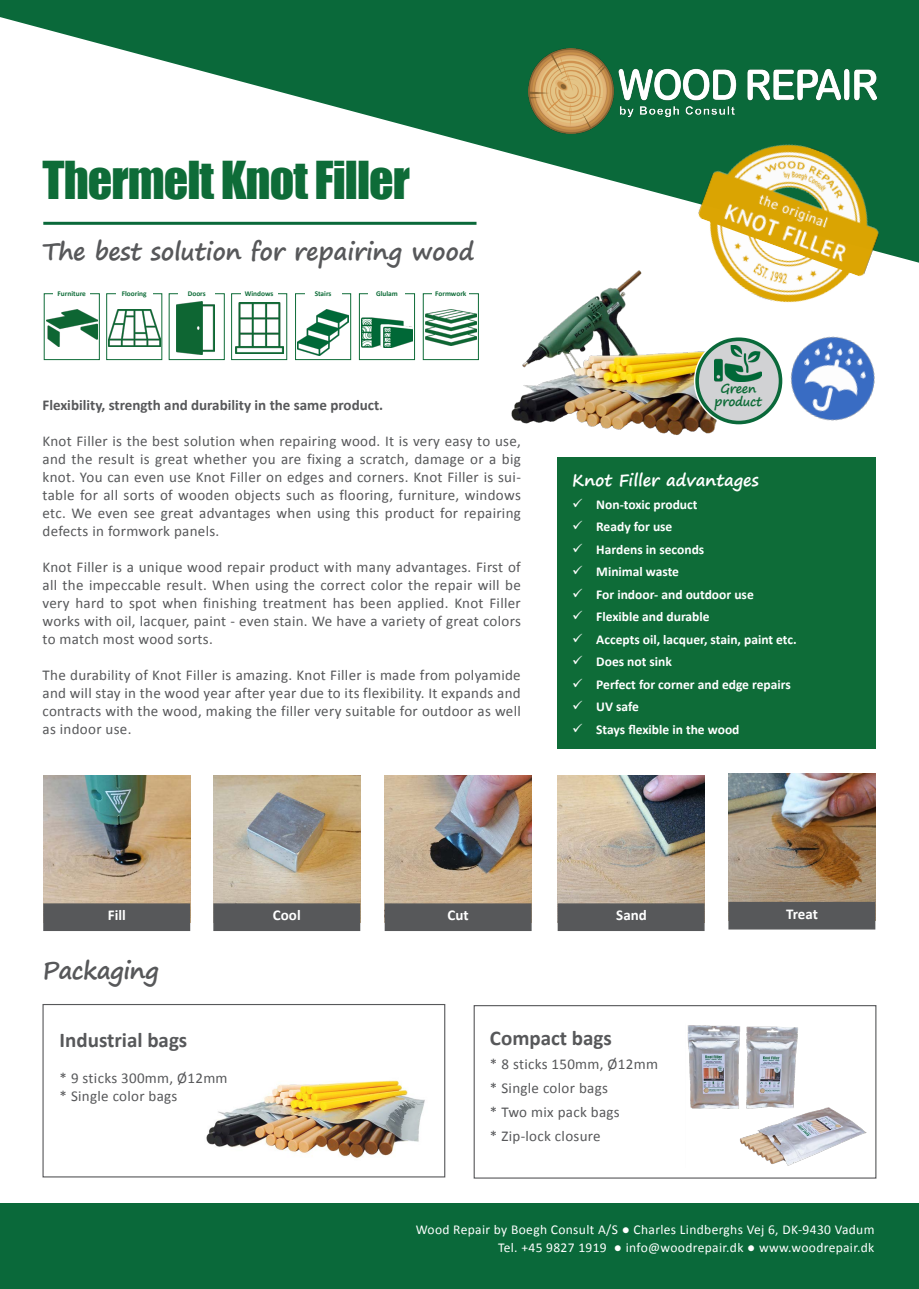
<style>
.page{position:relative;width:919px;height:1289px;background:#fff}
.page>*{position:absolute;margin:0;border:0;box-sizing:border-box;transform-origin:0 0}
.t1{font:48px "Impact";letter-spacing:-.02em;color:#0e6c38}
.t2{font:700 24px "Segoe Print";letter-spacing:-.01em;color:#57585a}
.Appetizer{font:700 21px "Calibri";color:#57585a}
.t3{font:700 16.5px "Segoe Print";color:#fff}
.Appetizer-2{font:15px/18px "Calibri";letter-spacing:.02em;color:#57585a;text-align:justify}
.Appetizer-3{font:700 15px "Calibri";color:#57585a}
.t4{font:700 15px "Calibri";color:#fff}
.t5{font:700 13.5px "Calibri";color:#fff}
.t6{font:13.5px "Calibri";letter-spacing:.025em;color:#fff}
.t7{font:700 12.6px "Segoe Print";letter-spacing:-.03em;color:#0e6c38}
.t8{font:700 7.35px "Calibri";color:#0e6c38}
</style>
<div class="page">
<div style="left:557px;top:457px;width:298px;height:291px;background:#0e6c38"></div>
<div style="left:473px;top:1005px;width:403px;height:173px;border:1px solid #57585a"></div>
<div style="left:42px;top:1003px;width:403px;height:174px;border:1px solid #57585a"></div>
<svg style="left:0;top:0;width:918px;height:263px"></svg>
<img style="left:528px;top:48px;width:348px;height:86px">
<img style="left:673px;top:115px;width:232px;height:188px">
<div style="left:0;top:1203px;width:918px;height:85px;background:#0a693a"></div>
<hr style="left:43px;top:222px;width:433px;height:3px;background:#0a693a">
<img style="left:728px;top:774px;width:147px;height:127px">
<img style="left:557px;top:775px;width:147px;height:128px">
<img style="left:384px;top:775px;width:147px;height:128px">
<img style="left:213px;top:775px;width:147px;height:128px">
<img style="left:43px;top:775px;width:147px;height:128px">
<div style="left:43px;top:903px;width:147px;height:28px;background:#57585a;border:2px solid #57585a"></div>
<div style="left:213px;top:903px;width:147px;height:28px;background:#57585a;border:2px solid #57585a"></div>
<div style="left:384px;top:903px;width:147px;height:28px;background:#57585a;border:2px solid #57585a"></div>
<div style="left:557px;top:903px;width:147px;height:28px;background:#57585a;border:2px solid #57585a"></div>
<div style="left:728px;top:901px;width:147px;height:28px;background:#57585a;border:2px solid #57585a"></div>
<div style="left:44px;top:293px;width:56px;height:67px;border:1px solid #0e6c38"></div>
<div style="left:106px;top:293px;width:56px;height:67px;border:1px solid #0e6c38"></div>
<div style="left:169px;top:293px;width:56px;height:67px;border:1px solid #0e6c38"></div>
<div style="left:231px;top:293px;width:56px;height:67px;border:1px solid #0e6c38"></div>
<div style="left:423px;top:293px;width:56px;height:67px;border:1px solid #0e6c38"></div>
<div style="left:359px;top:293px;width:56px;height:67px;border:1px solid #0e6c38"></div>
<div style="left:295px;top:293px;width:56px;height:67px;border:1px solid #0e6c38"></div>
<div style="left:54px;top:287px;width:36px;height:12px;background:#fff"></div>
<div style="left:432px;top:287px;width:37px;height:12px;background:#fff"></div>
<div style="left:369px;top:287px;width:36px;height:12px;background:#fff"></div>
<div style="left:305px;top:287px;width:36px;height:12px;background:#fff"></div>
<div style="left:241px;top:287px;width:36px;height:12px;background:#fff"></div>
<div style="left:179px;top:287px;width:36px;height:12px;background:#fff"></div>
<div style="left:116px;top:287px;width:36px;height:12px;background:#fff"></div>
<img style="left:46px;top:309px;width:51px;height:37px">
<img style="left:108px;top:309px;width:52px;height:37px">
<img style="left:176px;top:301px;width:39px;height:54px">
<img style="left:235px;top:302px;width:48px;height:52px">
<img style="left:425px;top:309px;width:51px;height:37px">
<img style="left:361px;top:317px;width:51px;height:30px">
<img style="left:297px;top:309px;width:52px;height:47px">
<img style="left:206px;top:1080px;width:219px;height:78px">
<img style="left:687px;top:1025px;width:179px;height:141px">
<div style="left:563px;top:457px;width:312px;height:291px;background:#0e6c38"></div>
<img style="left:505px;top:242px;width:250px;height:193px">
<div style="left:695px;top:338px;width:86px;height:86px;background:#d1d2d4;border-radius:50%"></div>
<div style="left:694px;top:336px;width:89px;height:90px;border:4px solid #fff;border-radius:50%"></div>
<div style="left:695px;top:337px;width:87px;height:87px;border:4px solid #0a693a;border-radius:50%"></div>
<img style="left:714px;top:346px;width:47px;height:35px">
<img style="left:790px;top:336px;width:85px;height:85px">
<p class="t1" style="left:43px;top:143px;width:369px">Thermelt Knot Filler</p>
<p class="t2" style="left:43px;top:230px;width:433px">The best solution for repairing wood</p>
<p class="t8" style="left:58px;top:289px;width:30px">Furniture</p>
<p class="t8" style="left:122px;top:289px;width:26px">Flooring</p>
<p class="t8" style="left:188px;top:289px;width:20px">Doors</p>
<p class="t8" style="left:245px;top:289px;width:30px">Windows</p>
<p class="t8" style="left:314px;top:289px;width:18px">Stairs</p>
<p class="t8" style="left:376px;top:289px;width:23px">Glulam</p>
<p class="t8" style="left:435px;top:289px;width:33px">Formwork</p>
<p class="Appetizer-3" style="left:43px;top:395px;width:342px">Flexibility, strength and durability in the same product.</p>
<p class="Appetizer-2" style="left:43px;top:432px;width:480px">Knot Filler is the best solution when repairing wood. It is very easy to use, and the result is great whether you are fixing a scratch, damage or a big knot. You can even use Knot Filler on edges and corners. Knot Filler is sui&shy;table for all sorts of wooden objects such as flooring, furniture, windows etc. We even see great advantages when using this product for repairing defects in formwork panels.</p>
<p class="Appetizer-2" style="left:43px;top:558px;width:480px">Knot Filler is a unique wood repair product with many advantages. First of all the impeccable result. When using the correct color the repair will be very hard to spot when finishing treatment has been applied. Knot Filler works with oil, lacquer, paint - even stain. We have a variety of great colors to match most wood sorts.</p>
<p class="Appetizer-2" style="left:43px;top:666px;width:480px">The durability of Knot Filler is amazing. Knot Filler is made from polyamide and will stay in the wood year after year due to its flexibility. It expands and contracts with the wood, making the filler very suitable for outdoor as well as indoor use.</p>
<p class="t7" style="left:720px;top:377px;width:37px">Green</p>
<p class="t7" style="left:714px;top:390px;width:49px">product</p>
<p class="t3" style="left:572px;top:465px;width:188px">Knot Filler advantages</p>
<p class="t5" style="left:572px;top:495px;width:127px">✓ Non-toxic product</p>
<p class="t5" style="left:572px;top:518px;width:102px">✓ Ready for use</p>
<p class="t5" style="left:572px;top:540px;width:134px">✓ Hardens in seconds</p>
<p class="t5" style="left:572px;top:563px;width:108px">✓ Minimal waste</p>
<p class="t5" style="left:572px;top:585px;width:183px">✓ For indoor- and outdoor use</p>
<p class="t5" style="left:572px;top:608px;width:139px">✓ Flexible and durable</p>
<p class="t5" style="left:572px;top:630px;width:226px">✓ Accepts oil, lacquer, stain, paint etc.</p>
<p class="t5" style="left:572px;top:653px;width:101px">✓ Does not sink</p>
<p class="t5" style="left:572px;top:675px;width:220px">✓ Perfect for corner and edge repairs</p>
<p class="t5" style="left:572px;top:698px;width:68px">✓ UV safe</p>
<p class="t5" style="left:572px;top:720px;width:169px">✓ Stays flexible in the wood</p>
<p class="t4" style="left:108px;top:905px;width:19px">Fill</p>
<p class="t4" style="left:273px;top:905px;width:29px">Cool</p>
<p class="t4" style="left:447px;top:905px;width:23px">Cut</p>
<p class="t4" style="left:616px;top:905px;width:32px">Sand</p>
<p class="t4" style="left:786px;top:904px;width:33px">Treat</p>
<p class="t2" style="left:43px;top:948px;width:118px">Packaging</p>
<p class="Appetizer" style="left:60px;top:1026px;width:129px">Industrial bags</p>
<p class="Appetizer-2" style="left:60px;top:1069px;width:169px">* 9 sticks 300mm, Ø12mm</p>
<p class="Appetizer-2" style="left:60px;top:1087px;width:119px">* Single color bags</p>
<p class="Appetizer" style="left:490px;top:1024px;width:123px">Compact bags</p>
<p class="Appetizer-2" style="left:490px;top:1055px;width:169px">* 8 sticks 150mm, Ø12mm</p>
<p class="Appetizer-2" style="left:490px;top:1079px;width:119px">* Single color bags</p>
<p class="Appetizer-2" style="left:490px;top:1103px;width:131px">* Two mix pack bags</p>
<p class="Appetizer-2" style="left:490px;top:1127px;width:112px">* Zip-lock closure</p>
<p class="t6" style="left:416px;top:1220px;width:460px">Wood Repair by Boegh Consult A/S ● Charles Lindberghs Vej 6, DK-9430 Vadum</p>
<p class="t6" style="left:498px;top:1238px;width:378px">Tel. +45 9827 1919 ● info@woodrepair.dk ● www.woodrepair.dk</p>
</div>
